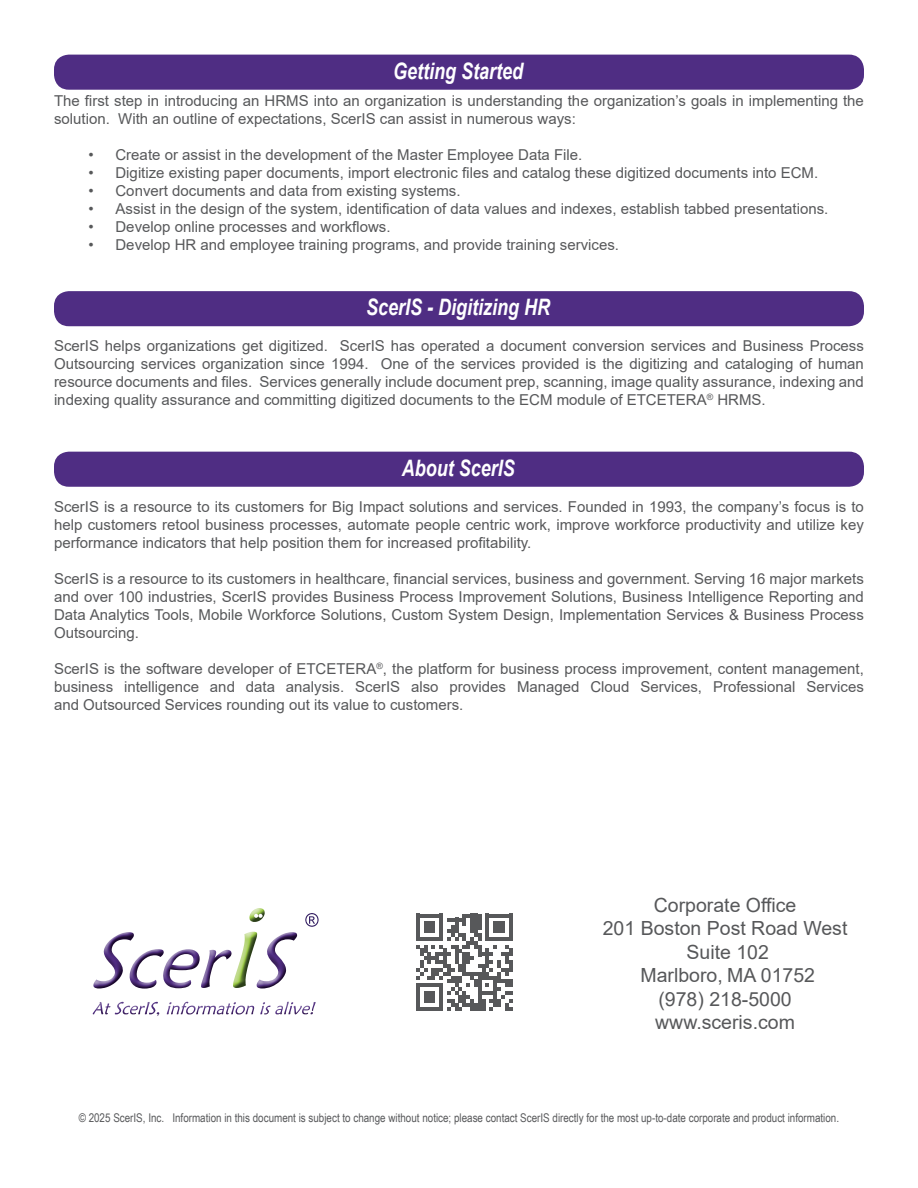
<style>
.page{position:relative;width:918px;height:1188px;background:#fff}
.page>*{position:absolute;margin:0;border:0;box-sizing:border-box;transform-origin:0 0}
.t1{font:italic 700 22.65px "Arial";color:#fff;scale:.79 1}
.t2{font:19.5px/23.4px "Arial";color:#57585a;text-align:center}
.t3{font:15px/18px "Arial";color:#57585a;text-align:justify}
.t4{font:12px "Arial Narrow";color:#57585a}
</style>
<div class="page">
<svg style="left:305px;top:913px;width:14px;height:14px"></svg>
<img style="left:199px;top:949px;width:27px;height:39px">
<img style="left:93px;top:932px;width:106px;height:57px">
<img style="left:233px;top:908px;width:32px;height:80px">
<img style="left:256px;top:932px;width:41px;height:57px">
<svg style="left:93px;top:1002px;width:10px;height:13px"></svg>
<img style="left:132px;top:1014px;width:45px;height:2px">
<img style="left:177px;top:1014px;width:135px;height:1px">
<img style="left:115px;top:1002px;width:34px;height:12px">
<img style="left:149px;top:1002px;width:140px;height:12px">
<svg style="left:254px;top:914px;width:9px;height:4px"></svg>
<svg style="left:416px;top:914px;width:97px;height:96px"></svg>
<div style="left:54px;top:452px;width:810px;height:35px;background:#4f2d83;border-radius:15px"></div>
<div style="left:54px;top:55px;width:810px;height:35px;background:#4f2d83;border-radius:15px"></div>
<div style="left:54px;top:291px;width:810px;height:35px;background:#4f2d83;border-radius:15px"></div>
<h1 class="t1" style="left:393px;top:56px;width:166px">Getting Started</h1>
<p class="t3" style="left:54px;top:91px;width:811px">The first step in introducing an HRMS into an organization is understanding the organization’s goals in implementing the solution. With an outline of expectations, ScerIS can assist in numerous ways:</p>
<p class="t3" style="left:88px;top:145px;width:495px">• Create or assist in the development of the Master Employee Data File.</p>
<p class="t3" style="left:88px;top:163px;width:731px">• Digitize existing paper documents, import electronic files and catalog these digitized documents into ECM.</p>
<p class="t3" style="left:88px;top:181px;width:374px">• Convert documents and data from existing systems.</p>
<p class="t3" style="left:88px;top:199px;width:741px">• Assist in the design of the system, identification of data values and indexes, establish tabbed presentations.</p>
<p class="t3" style="left:88px;top:217px;width:304px">• Develop online processes and workflows.</p>
<p class="t3" style="left:88px;top:235px;width:532px">• Develop HR and employee training programs, and provide training services.</p>
<h1 class="t1" style="left:366px;top:292px;width:234px">ScerIS - Digitizing HR</h1>
<p class="t3" style="left:54px;top:337px;width:811px">ScerIS helps organizations get digitized. ScerIS has operated a document conversion services and Business Process Outsourcing services organization since 1994. One of the services provided is the digitizing and cataloging of human resource documents and files. Services generally include document prep, scanning, image quality assurance, indexing and indexing quality assurance and committing digitized documents to the ECM module of ETCETERA<sup>®</sup> HRMS.</p>
<h1 class="t1" style="left:402px;top:453px;width:145px">About ScerIS</h1>
<p class="t3" style="left:54px;top:498px;width:811px">ScerIS is a resource to its customers for Big Impact solutions and services. Founded in 1993, the company’s focus is to help customers retool business processes, automate people centric work, improve workforce productivity and utilize key performance indicators that help position them for increased profitability.</p>
<p class="t3" style="left:54px;top:570px;width:811px">ScerIS is a resource to its customers in healthcare, financial services, business and government. Serving 16 major markets and over 100 industries, ScerIS provides Business Process Improvement Solutions, Business Intelligence Reporting and Data Analytics Tools, Mobile Workforce Solutions, Custom System Design, Implementation Services &amp; Business Process Outsourcing.</p>
<p class="t3" style="left:54px;top:660px;width:811px">ScerIS is the software developer of ETCETERA<sup>®</sup>, the platform for business process improvement, content management, business intelligence and data analysis. ScerIS also provides Managed Cloud Services, Professional Services and Outsourced Services rounding out its value to customers.</p>
<h2 class="t2" style="left:603px;top:893px;width:246px">Corporate Office<br>201 Boston Post Road West<br>Suite 102<br>Marlboro, MA 01752<br>(978) 218-5000 www.sceris.com</h2>
<p class="t4" style="left:79px;top:1109px;width:762px">© 2025 ScerIS, Inc. Information in this document is subject to change without notice; please contact ScerIS directly for the most up-to-date corporate and product information.</p>
</div>
